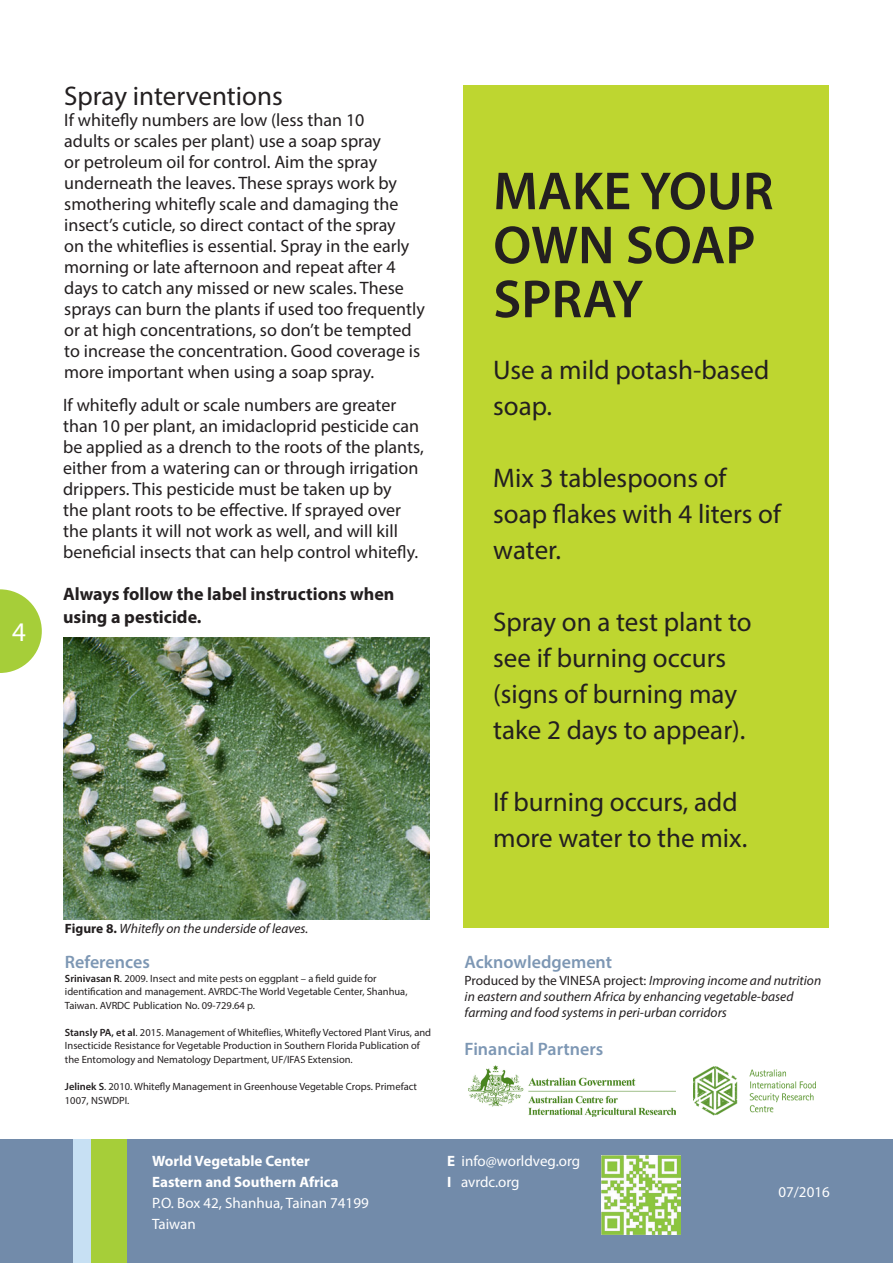
<style>
.page{position:relative;width:893px;height:1263px;background:#fff}
.page>*{position:absolute;margin:0;border:0;box-sizing:border-box;transform-origin:0 0}
.Paragraph_Style_1{font:600 54px/54px "Myriad Pro";color:#231f20}
.Paragraph_Style_1-2{font:27px/36px "Myriad Pro";color:#231f20}
.t1{font:27px "Myriad Pro";color:#fff}
.Paragraph_Style_1-3{font:18px/21px "Myriad Pro";color:#231f20}
.Paragraph_Style_1-4{font:700 18px/22.5px "Myriad Pro";color:#231f20}
.Paragraph_Style_1-5{font:600 18px "Myriad Pro";color:#7d97b4}
.t2{font:15px/21px "Myriad Pro";color:#fff}
.t3{font:700 15px/21px "Myriad Pro";color:#fff}
.Paragraph_Style_1-6{font:italic 13.5px/16.2px "Myriad Pro";color:#231f20}
.Paragraph_Style_1-7{font:10.5px/13.5px "Myriad Pro";color:#231f20}
.s1{font-weight:700;font-style:normal}
.s2{font-weight:600}
.s3{font-style:normal}
.s4{font-weight:700}
</style>
<div class="page">
<svg style="left:0;top:589px;width:42px;height:84px"></svg>
<div style="left:0;top:1140px;width:893px;height:123px;background:#728baa"></div>
<div style="left:90px;top:1140px;width:37px;height:123px;background:#a6ce39"></div>
<div style="left:73px;top:1140px;width:17px;height:123px;background:#c7e0f3"></div>
<img style="left:602px;top:1155px;width:79px;height:80px">
<div style="left:463px;top:85px;width:366px;height:843px;background:#bed630"></div>
<img style="left:63px;top:637px;width:366px;height:282px">
<img style="left:469px;top:1065px;width:206px;height:51px">
<img style="left:693px;top:1066px;width:122px;height:50px">
<p class="t1" style="left:12px;top:616px;width:15px">4</p>
<p class="Paragraph_Style_1-2" style="left:64px;top:78px;width:220px">Spray interventions</p>
<p class="Paragraph_Style_1-3" style="left:64px;top:109px;width:362px">If whitefly numbers are low (less than 10<br>adults or scales per plant) use a soap spray<br>or petroleum oil for control. Aim the spray underneath the leaves. These sprays work by smothering whitefly scale and damaging the insect’s cuticle, so direct contact of the spray<br>on the whiteflies is essential. Spray in the early morning or late afternoon and repeat after 4 days to catch any missed or new scales. These sprays can burn the plants if used too frequently or at high concentrations, so don’t be tempted to increase the concentration. Good coverage is more important when using a soap spray.</p>
<p class="Paragraph_Style_1-3" style="left:63px;top:395px;width:362px">If whitefly adult or scale numbers are greater than 10 per plant, an imidacloprid pesticide can be applied as a drench to the roots of the plants, either from a watering can or through irrigation drippers. This pesticide must be taken up by<br>the plant roots to be effective. If sprayed over the plants it will not work as well, and will kill beneficial insects that can help control whitefly.</p>
<p class="Paragraph_Style_1-4" style="left:63px;top:583px;width:333px">Always follow the label instructions when using a pesticide.</p>
<p class="Paragraph_Style_1" style="left:493px;top:163px;width:282px">MAKE YOUR<br>OWN SOAP<br>SPRAY</p>
<p class="Paragraph_Style_1-2" style="left:493px;top:351px;width:278px">Use a mild potash-based soap.</p>
<p class="Paragraph_Style_1-2" style="left:493px;top:459px;width:289px">Mix 3 tablespoons of soap flakes with 4 liters of water.</p>
<p class="Paragraph_Style_1-2" style="left:493px;top:603px;width:260px">Spray on a test plant to see if burning occurs (signs of burning may take 2 days to appear).</p>
<p class="Paragraph_Style_1-2" style="left:493px;top:783px;width:256px">If burning occurs, add more water to the mix.</p>
<p class="Paragraph_Style_1-6" style="left:65px;top:920px;width:245px"><span class="s1">Figure 8.</span> Whitefly on the underside of leaves.</p>
<p class="Paragraph_Style_1-5" style="left:65px;top:951px;width:86px">References</p>
<p class="Paragraph_Style_1-7" style="left:65px;top:971px;width:344px"><span class="s2">Srinivasan R</span>. 2009. Insect and mite pests on eggplant – a field guide for identification and management. AVRDC-The World Vegetable Center, Shanhua,<br>Taiwan. AVRDC Publication No. 09-729.64 p.</p>
<p class="Paragraph_Style_1-7" style="left:65px;top:1025px;width:368px"><span class="s2">Stansly PA, et al</span>. 2015. Management of Whiteflies, Whitefly Vectored Plant Virus, and<br>Insecticide Resistance for Vegetable Production in Southern Florida Publication of the Entomology and Nematology Department, UF/IFAS Extension.</p>
<p class="Paragraph_Style_1-7" style="left:65px;top:1079px;width:354px"><span class="s2">Jelinek S</span>. 2010. Whitefly Management in Greenhouse Vegetable Crops. Primefact<br>1007, NSWDPI.</p>
<p class="Paragraph_Style_1-5" style="left:465px;top:951px;width:149px">Acknowledgement</p>
<p class="Paragraph_Style_1-6" style="left:465px;top:972px;width:358px"><span class="s3">Produced by the VINESA project:</span> Improving income and nutrition in eastern and southern Africa by enhancing vegetable-based farming and food systems in peri-urban corridors</p>
<p class="Paragraph_Style_1-5" style="left:465px;top:1037px;width:140px">Financial Partners</p>
<p class="t3" style="left:152px;top:1150px;width:188px">World Vegetable Center<br>Eastern and Southern Africa</p>
<p class="t2" style="left:152px;top:1192px;width:218px">P.O. Box 42, Shanhua, Tainan 74199</p>
<p class="t2" style="left:152px;top:1213px;width:45px">Taiwan</p>
<p class="t2" style="left:447px;top:1150px;width:135px"><span class="s4">E</span> info@worldveg.org<br><span class="s4">I</span> avrdc.org</p>
<p class="t2" style="left:778px;top:1181px;width:53px">07/2016</p>
</div>
